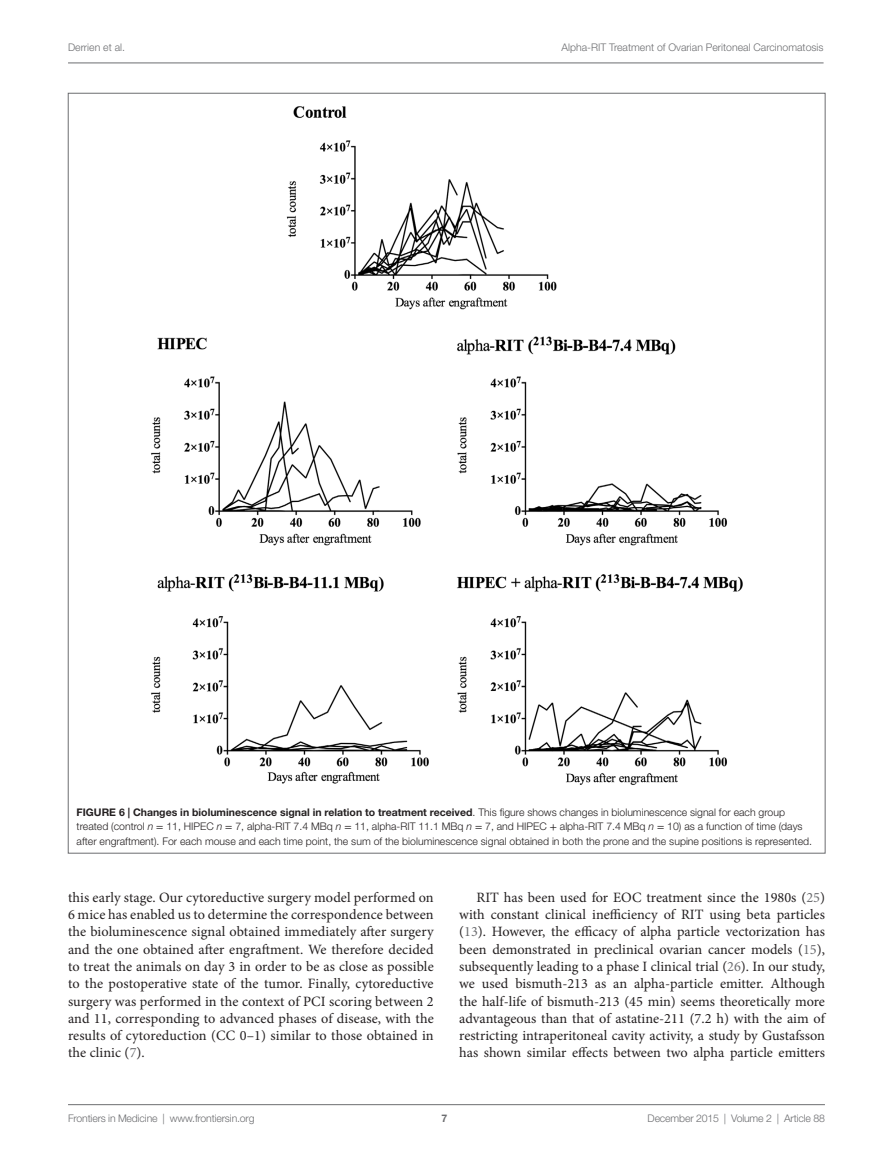
<style>
.page{position:relative;width:893px;height:1170px;background:#fff}
.page>*{position:absolute;margin:0;border:0;box-sizing:border-box;transform-origin:0 0}
.t1{font:14.25px/17.2px "Minion Pro";letter-spacing:.005em;color:#231f20;text-align:justify}
.t2{font:300 10.5px/14.2px "Helvetica Neue LT Std";color:#231f20}
.t3{font:300 10.5px "Helvetica Neue LT Std";letter-spacing:-.015em;color:#6c6d70}
.t4{font:700 10.5px "Helvetica Neue LT Std";color:#6c6d70}
.s1{font-weight:700}
.s2{font-style:italic}
.s3{font-family:"STIX General";font-weight:400}
.s4{color:#6c6d70}
</style>
<div class="page">
<img style="left:151px;top:106px;width:592px;height:679px">
<hr style="left:68px;top:1104px;width:757px;height:1px;background:#6c6d70">
<hr style="left:68px;top:63px;width:756px;height:1px;background:#6c6d70">
<p class="t3" style="left:68px;top:41px;width:58px">Derrien et al.</p>
<p class="t3" style="left:561px;top:41px;width:264px">Alpha-RIT Treatment of Ovarian Peritoneal Carcinomatosis</p>
<p class="t2" style="left:77px;top:805px;width:737px"><span class="s1">FIG URE 6 | Changes in bioluminescence signal in relation to treatment received</span>. This figure shows changes in bioluminescence signal for each group treated (control <span class="s2">n</span> <span class="s3">=</span> 11, HIPEC <span class="s2">n</span> <span class="s3">=</span> 7, alpha-RIT 7.4 MBq <span class="s2">n</span> <span class="s3">=</span> 11, alpha-RIT 11.1 MBq <span class="s2">n</span> <span class="s3">=</span> 7, and HIPEC <span class="s3">+</span> alpha-RIT 7.4 MBq <span class="s2">n</span> <span class="s3">=</span> 10) as a function of time (days after engraftment). For each mouse and each time point, the sum of the bioluminescence signal obtained in both the prone and the supine positions is represented.</p>
<p class="t1" style="left:68px;top:888px;width:367px">this early stage. Our cytoreductive surgery model performed on 6 mice has enabled us to determine the correspondence between the bioluminescence signal obtained immediately after surgery and the one obtained after engraftment. We therefore decided to treat the animals on day 3 in order to be as close as possible to the postoperative state of the tumor. Finally, cytoreductive surgery was performed in the context of PCI scoring between 2 and 11, corresponding to advanced phases of disease, with the results of cytoreduction (CC 0–1) similar to those obtained in the clinic (<span class="s4">7</span>).</p>
<p class="t1" style="left:459px;top:888px;width:367px;text-indent:17px">RIT has been used for EOC treatment since the 1980s (<span class="s4">25</span>) with constant clinical inefficiency of RIT using beta particles (<span class="s4">13</span>). However, the efficacy of alpha particle vectorization has been demonstrated in preclinical ovarian cancer models (<span class="s4">15</span>), subsequently leading to a phase I clinical trial (<span class="s4">26</span>). In our study, we used bismuth-213 as an alpha-particle emitter. Although the half-life of bismuth-213 (45 min) seems theoretically more advantageous than that of astatine-211 (7.2 h) with the aim of restricting intraperitoneal cavity activity, a study by Gustafsson has shown similar effects between two alpha particle emitters</p>
<p class="t3" style="left:68px;top:1111px;width:188px">Frontiers in Medicine | www.frontiersin.org</p>
<p class="t4" style="left:441px;top:1111px;width:7px">7</p>
<p class="t3" style="left:648px;top:1111px;width:179px">December 2015 | Volume 2 | Article 88</p>
</div>
